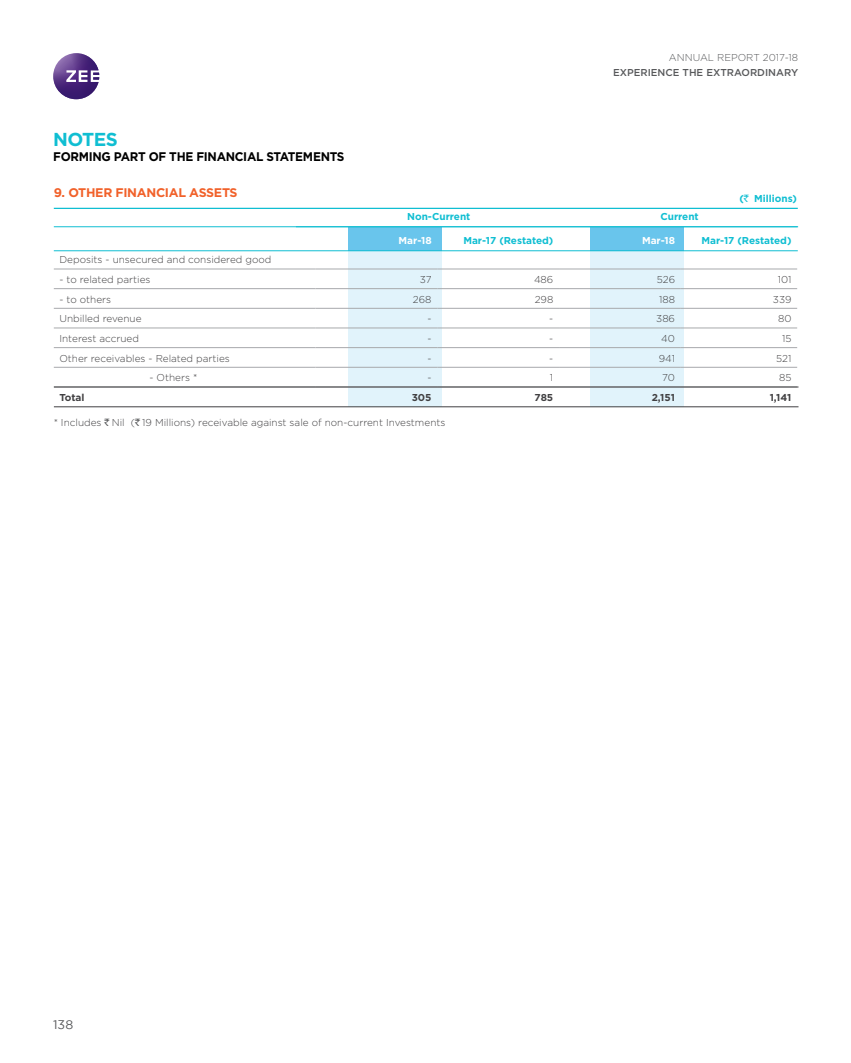
<style>
.page{position:relative;width:851px;height:1063px;background:#fff}
.page>*{position:absolute;margin:0;border:0;box-sizing:border-box;transform-origin:0 0}
.t1{font:700 18.75px "Gotham";letter-spacing:-.03em;color:#10bed2}
.t2{font:700 12.5px "Gotham";letter-spacing:-.025em;color:#000;scale:.95 1}
.t3{font:700 12.5px "Gotham";letter-spacing:-.025em;color:#f1612a}
.t4{font:12.5px "Gotham";color:#58595b}
.t5{font:300 10px "Gotham";color:#414042}
.t6{font:700 10px "Gotham";color:#10bed2}
.t7{font:500 10px "Gotham";color:#58595b}
.t8{font:700 10px "Gotham";color:#414042}
.t9{font:300 10px "Gotham";color:#58595b}
.t10{font:700 10px "Gotham";color:#fff}
.s1{font-family:"Indian Rupee";font-weight:400}
.s2{font-family:"Indian Rupee";font-weight:400;color:#58595b}
</style>
<div class="page">
<svg style="left:53px;top:53px;width:46px;height:46px"></svg>
<div style="left:590px;top:248px;width:93px;height:159px;background:#e1f3fb"></div>
<div style="left:590px;top:227px;width:93px;height:24px;background:#69c5ec"></div>
<div style="left:348px;top:248px;width:94px;height:159px;background:#e1f3fb"></div>
<div style="left:348px;top:227px;width:93px;height:24px;background:#69c5ec"></div>
<hr style="left:54px;top:269px;width:261px;height:1px;background:#a7a9ac">
<hr style="left:315px;top:269px;width:122px;height:1px;background:#a7a9ac">
<hr style="left:437px;top:269px;width:122px;height:1px;background:#a7a9ac">
<hr style="left:559px;top:269px;width:121px;height:1px;background:#a7a9ac">
<hr style="left:680px;top:269px;width:117px;height:1px;background:#a7a9ac">
<hr style="left:54px;top:288px;width:261px;height:1px;background:#a7a9ac">
<hr style="left:315px;top:288px;width:122px;height:1px;background:#a7a9ac">
<hr style="left:437px;top:288px;width:122px;height:1px;background:#a7a9ac">
<hr style="left:559px;top:288px;width:121px;height:1px;background:#a7a9ac">
<hr style="left:680px;top:288px;width:117px;height:1px;background:#a7a9ac">
<hr style="left:54px;top:308px;width:261px;height:1px;background:#a7a9ac">
<hr style="left:315px;top:308px;width:122px;height:1px;background:#a7a9ac">
<hr style="left:437px;top:308px;width:122px;height:1px;background:#a7a9ac">
<hr style="left:559px;top:308px;width:121px;height:1px;background:#a7a9ac">
<hr style="left:680px;top:308px;width:117px;height:1px;background:#a7a9ac">
<hr style="left:54px;top:328px;width:261px;height:1px;background:#a7a9ac">
<hr style="left:315px;top:328px;width:122px;height:1px;background:#a7a9ac">
<hr style="left:437px;top:328px;width:122px;height:1px;background:#a7a9ac">
<hr style="left:559px;top:328px;width:121px;height:1px;background:#a7a9ac">
<hr style="left:680px;top:328px;width:117px;height:1px;background:#a7a9ac">
<hr style="left:54px;top:347px;width:261px;height:1px;background:#a7a9ac">
<hr style="left:315px;top:347px;width:122px;height:1px;background:#a7a9ac">
<hr style="left:437px;top:347px;width:122px;height:1px;background:#a7a9ac">
<hr style="left:559px;top:347px;width:121px;height:1px;background:#a7a9ac">
<hr style="left:680px;top:347px;width:117px;height:1px;background:#a7a9ac">
<hr style="left:54px;top:367px;width:261px;height:1px;background:#a7a9ac">
<hr style="left:315px;top:367px;width:122px;height:1px;background:#a7a9ac">
<hr style="left:437px;top:367px;width:122px;height:1px;background:#a7a9ac">
<hr style="left:559px;top:367px;width:121px;height:1px;background:#a7a9ac">
<hr style="left:680px;top:367px;width:117px;height:1px;background:#a7a9ac">
<hr style="left:54px;top:208px;width:743px;height:1px;background:#10bed2">
<hr style="left:54px;top:226px;width:744px;height:1px;background:#10bed2">
<hr style="left:54px;top:250px;width:743px;height:1px;background:#10bed2">
<hr style="left:54px;top:387px;width:744px;height:1px;background:#414042">
<hr style="left:54px;top:406px;width:744px;height:1px;background:#414042">
<h1 class="t1" style="left:53px;top:128px;width:66px">NOTES</h1>
<p class="t2" style="left:53px;top:149px;width:308px">FORMING PART OF THE FINANCIAL STATEMENTS</p>
<p class="t3" style="left:54px;top:185px;width:185px">9. OTHER FINANCIAL ASSETS</p>
<p class="t9" style="left:669px;top:52px;width:131px">ANNUAL REPORT 2017-18</p>
<p class="t7" style="left:613px;top:66px;width:187px">EXPERIENCE THE EXTRAORDINARY</p>
<p class="t6" style="left:739px;top:193px;width:59px">(<span class="s1">`</span>Millions)</p>
<p class="t6" style="left:407px;top:211px;width:65px">Non-Current</p>
<p class="t6" style="left:660px;top:211px;width:40px">Current</p>
<p class="t10" style="left:398px;top:234px;width:35px">Mar-18</p>
<p class="t6" style="left:463px;top:234px;width:91px">Mar-17 (Restated)</p>
<p class="t10" style="left:642px;top:234px;width:35px">Mar-18</p>
<p class="t6" style="left:701px;top:234px;width:91px">Mar-17 (Restated)</p>
<p class="t5" style="left:59px;top:254px;width:213px">Deposits - unsecured and considered good</p>
<p class="t5" style="left:59px;top:274px;width:93px">- to related parties</p>
<p class="t5" style="left:420px;top:274px;width:13px">37</p>
<p class="t5" style="left:534px;top:274px;width:21px">486</p>
<p class="t5" style="left:656px;top:274px;width:20px">526</p>
<p class="t5" style="left:777px;top:274px;width:15px">101</p>
<p class="t5" style="left:59px;top:294px;width:53px">- to others</p>
<p class="t5" style="left:413px;top:294px;width:20px">268</p>
<p class="t5" style="left:534px;top:294px;width:20px">298</p>
<p class="t5" style="left:659px;top:294px;width:17px">188</p>
<p class="t5" style="left:772px;top:294px;width:20px">339</p>
<p class="t5" style="left:59px;top:313px;width:84px">Unbilled revenue</p>
<p class="t5" style="left:427px;top:313px;width:6px">-</p>
<p class="t5" style="left:549px;top:313px;width:6px">-</p>
<p class="t5" style="left:656px;top:313px;width:20px">386</p>
<p class="t5" style="left:778px;top:313px;width:15px">80</p>
<p class="t5" style="left:59px;top:333px;width:81px">Interest accrued</p>
<p class="t5" style="left:427px;top:333px;width:6px">-</p>
<p class="t5" style="left:549px;top:333px;width:6px">-</p>
<p class="t5" style="left:661px;top:333px;width:15px">40</p>
<p class="t5" style="left:781px;top:333px;width:11px">15</p>
<p class="t5" style="left:59px;top:353px;width:172px">Other receivables - Related parties</p>
<p class="t5" style="left:427px;top:353px;width:6px">-</p>
<p class="t5" style="left:549px;top:353px;width:6px">-</p>
<p class="t5" style="left:658px;top:353px;width:18px">941</p>
<p class="t5" style="left:776px;top:353px;width:17px">521</p>
<p class="t5" style="left:149px;top:372px;width:49px">- Others *</p>
<p class="t5" style="left:427px;top:372px;width:6px">-</p>
<p class="t5" style="left:550px;top:372px;width:5px">1</p>
<p class="t5" style="left:662px;top:372px;width:14px">70</p>
<p class="t5" style="left:778px;top:372px;width:14px">85</p>
<p class="t8" style="left:59px;top:392px;width:27px">Total</p>
<p class="t8" style="left:411px;top:392px;width:21px">305</p>
<p class="t8" style="left:534px;top:392px;width:20px">785</p>
<p class="t8" style="left:651px;top:392px;width:25px">2,151</p>
<p class="t8" style="left:769px;top:392px;width:23px">1,141</p>
<p class="t5" style="left:54px;top:417px;width:393px">* Includes <span class="s2">`</span>Nil (<span class="s2">`</span>19 Millions) receivable against sale of non-current Investments</p>
<p class="t4" style="left:53px;top:1017px;width:22px">138</p>
</div>
